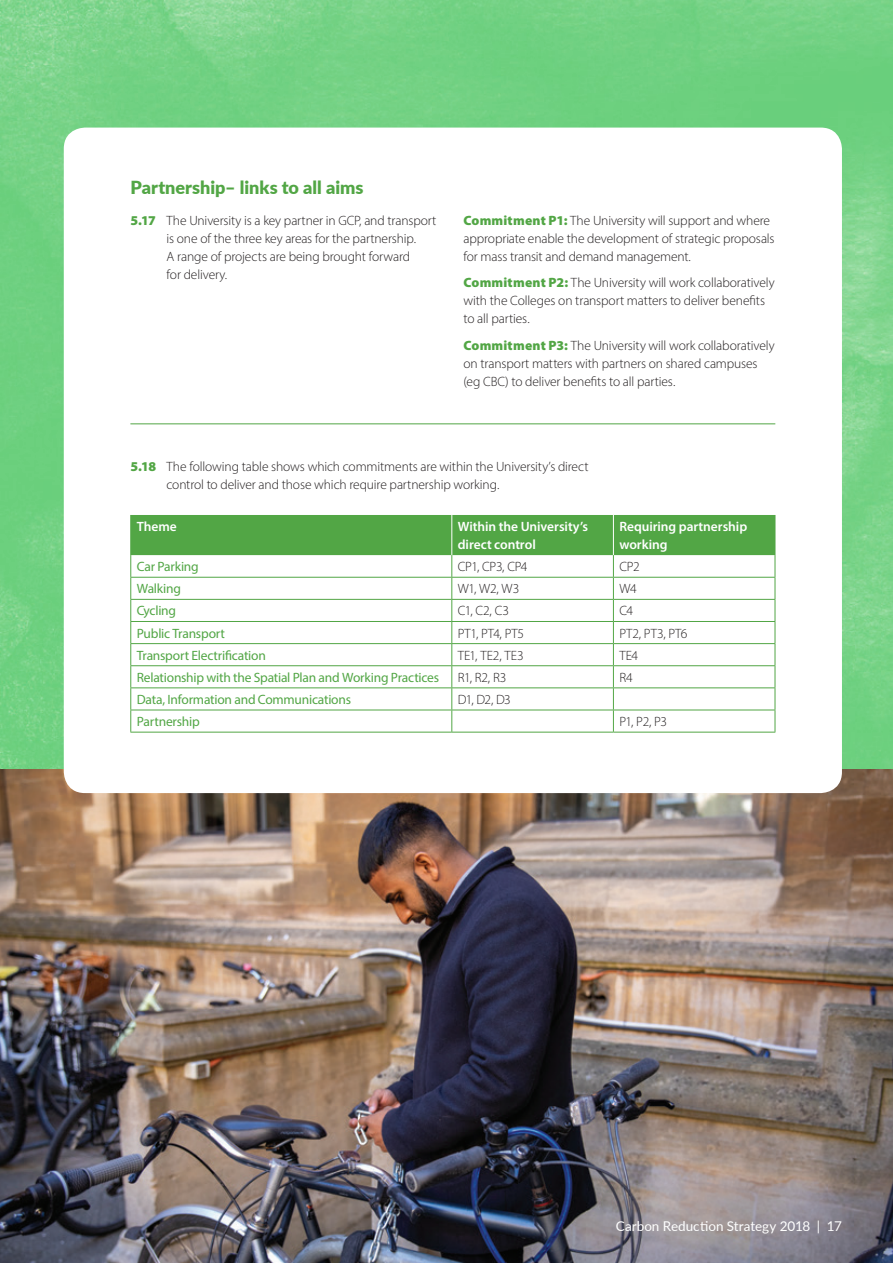
<style>
.page{position:relative;width:893px;height:1263px;background:#fff}
.page>*{position:absolute;margin:0;border:0;box-sizing:border-box;transform-origin:0 0}
.Sub_Heading{font:900 18px "Lato";color:#52a645}
.Body_copy{font:300 13.5px/18px "Myriad Pro";letter-spacing:-.01em;color:#231f20}
.Body_copy-2{font:13.5px "Myriad Pro";letter-spacing:-.02em;color:#52a645}
.Body_copy-3{font:600 13.5px/18px "Myriad Pro";letter-spacing:-.005em;color:#fff}
.t1{font:13.5px "Lato";color:#fff}
.s1{font-weight:900;color:#52a645}
</style>
<div class="page">
<img style="left:0;top:0;width:893px;height:770px">
<img style="left:0;top:770px;width:893px;height:493px">
<div style="left:64px;top:128px;width:778px;height:665px;background:#fff;border-radius:21px"></div>
<hr style="left:452px;top:732px;width:161px;height:1px;background:#52a645">
<hr style="left:613px;top:732px;width:162px;height:1px;background:#52a645">
<hr style="left:130px;top:732px;width:322px;height:1px;background:#52a645">
<svg style="left:130px;top:515px;width:646px;height:217px"></svg>
<hr style="left:130px;top:423px;width:645px;height:1px;background:#52a645">
<p class="Sub_Heading" style="left:130px;top:174px;width:235px">Partnership– links to all aims</p>
<p class="Body_copy" style="left:167px;top:211px;width:271px;text-indent:-36px"><span class="s1">5.17</span> The University is a key partner in GCP, and transport is one of the three key areas for the partnership.<br>A range of projects are being brought forward<br>for delivery.</p>
<p class="Body_copy" style="left:463px;top:211px;width:313px"><span class="s1">Commitment P1:</span> The University will support and where appropriate enable the development of strategic proposals for mass transit and demand management.</p>
<p class="Body_copy" style="left:463px;top:274px;width:313px"><span class="s1">Commitment P2:</span> The University will work collaboratively with the Colleges on transport matters to deliver benefits to all parties.</p>
<p class="Body_copy" style="left:463px;top:336px;width:313px"><span class="s1">Commitment P3:</span> The University will work collaboratively on transport matters with partners on shared campuses (eg CBC) to deliver benefits to all parties.</p>
<p class="Body_copy" style="left:167px;top:457px;width:424px;text-indent:-36px"><span class="s1">5.18</span> The following table shows which commitments are within the University’s direct control to deliver and those which require partnership working.</p>
<p class="Body_copy-3" style="left:137px;top:517px;width:42px">Theme</p>
<p class="Body_copy-3" style="left:458px;top:517px;width:132px">Within the University’s direct control</p>
<p class="Body_copy-3" style="left:619px;top:517px;width:129px">Requiring partnership working</p>
<p class="Body_copy-2" style="left:137px;top:558px;width:64px">Car Parking</p>
<p class="Body_copy" style="left:458px;top:558px;width:71px">CP1, CP3, CP4</p>
<p class="Body_copy" style="left:619px;top:558px;width:22px">CP2</p>
<p class="Body_copy-2" style="left:137px;top:580px;width:46px">Walking</p>
<p class="Body_copy" style="left:458px;top:580px;width:63px">W1, W2, W3</p>
<p class="Body_copy" style="left:619px;top:580px;width:19px">W4</p>
<p class="Body_copy-2" style="left:137px;top:603px;width:41px">Cycling</p>
<p class="Body_copy" style="left:458px;top:602px;width:53px">C1, C2, C3</p>
<p class="Body_copy" style="left:619px;top:602px;width:15px">C4</p>
<p class="Body_copy-2" style="left:137px;top:625px;width:90px">Public Transport</p>
<p class="Body_copy" style="left:458px;top:624px;width:68px">PT1, PT4, PT5</p>
<p class="Body_copy" style="left:619px;top:624px;width:69px">PT2, PT3, PT6</p>
<p class="Body_copy-2" style="left:137px;top:647px;width:131px">Transport Electrification</p>
<p class="Body_copy" style="left:458px;top:646px;width:67px">TE1, TE2, TE3</p>
<p class="Body_copy" style="left:619px;top:646px;width:20px">TE4</p>
<p class="Body_copy-2" style="left:137px;top:669px;width:304px">Relationship with the Spatial Plan and Working Practices</p>
<p class="Body_copy" style="left:458px;top:668px;width:50px">R1, R2, R3</p>
<p class="Body_copy" style="left:619px;top:668px;width:15px">R4</p>
<p class="Body_copy-2" style="left:137px;top:691px;width:216px">Data, Information and Communications</p>
<p class="Body_copy" style="left:458px;top:690px;width:54px">D1, D2, D3</p>
<p class="Body_copy-2" style="left:137px;top:713px;width:65px">Partnership</p>
<p class="Body_copy" style="left:619px;top:712px;width:49px">P1, P2, P3</p>
<p class="t1" style="left:616px;top:1217px;width:228px">Carbon Reduction Strategy 2018 | 17</p>
</div>
